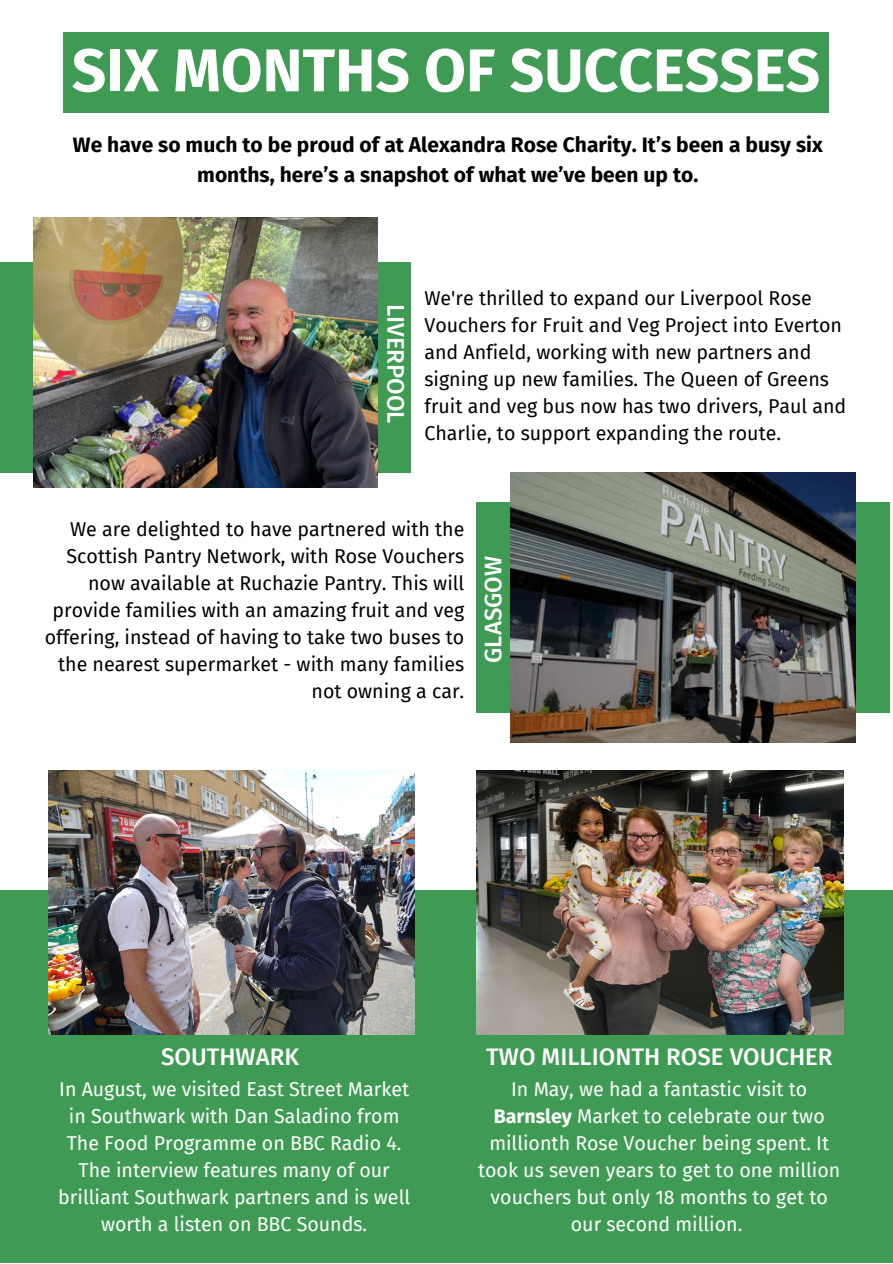
<style>
.page{position:relative;width:893px;height:1264px;background:#fff}
.page>*{position:absolute;margin:0;border:0;box-sizing:border-box;transform-origin:0 0}
.t1{font:700 60.3px "Fira Sans";color:#fff}
.t2{font:500 24px "Fira Sans";color:#fff}
.t3{font:700 21px/29.2px "Fira Sans";color:#000;text-align:center}
.t4{font:19.65px/27px "Fira Sans";color:#000}
.t5{font:19.65px/27px "Fira Sans";color:#fff;text-align:center}
.s1{font-weight:700}
</style>
<div class="page">
<div style="left:1px;top:262px;width:410px;height:210px;background:#3f9b54"></div>
<img style="left:34px;top:218px;width:344px;height:269px">
<div style="left:476px;top:502px;width:413px;height:211px;background:#3f9b54"></div>
<img style="left:510px;top:472px;width:345px;height:270px">
<div style="left:0;top:890px;width:892px;height:372px;background:#3f9b54"></div>
<img style="left:48px;top:770px;width:367px;height:264px">
<img style="left:476px;top:770px;width:367px;height:264px">
<div style="left:63px;top:32px;width:766px;height:80px;background:#3f9b54"></div>
<p class="t1" style="left:72px;top:35px;width:749px">SIX MONTHS OF SUCCESSES</p>
<p class="t3" style="left:73px;top:131px;width:751px">We have so much to be proud of at Alexandra Rose Charity. It’s been a busy six months, here’s a snapshot of what we’ve been up to.</p>
<p class="t2" style="left:410px;top:304px;width:121px;rotate:90deg">LIVERPOOL</p>
<p class="t4" style="left:424px;top:284px;width:423px">We're thrilled to expand our Liverpool Rose Vouchers for Fruit and Veg Project into Everton and Anfield, working with new partners and signing up new families. The Queen of Greens fruit and veg bus now has two drivers, Paul and Charlie, to support expanding the route.</p>
<p class="t4" style="left:45px;top:515px;width:421px;text-align:right">We are delighted to have partnered with the Scottish Pantry Network, with Rose Vouchers now available at Ruchazie Pantry. This will provide families with an amazing fruit and veg offering, instead of having to take two buses to the nearest supermarket - with many families not owning a car.</p>
<p class="t2" style="left:479px;top:663px;width:108px;rotate:-90deg">GLASGOW</p>
<p class="t2" style="left:161px;top:1042px;width:139px">SOUTHWARK</p>
<p class="t2" style="left:486px;top:1042px;width:348px">TWO MILLIONTH ROSE VOUCHER</p>
<p class="t5" style="left:58px;top:1076px;width:353px">In August, we visited East Street Market in Southwark with Dan Saladino from The Food Programme on BBC Radio 4.<br>The interview features many of our brilliant Southwark partners and is well worth a listen on BBC Sounds.</p>
<p class="t5" style="left:478px;top:1076px;width:364px">In May, we had a fantastic visit to <span class="s1">Barnsley</span> Market to celebrate our two millionth Rose Voucher being spent. It took us seven years to get to one million vouchers but only 18 months to get to our second million.</p>
</div>
